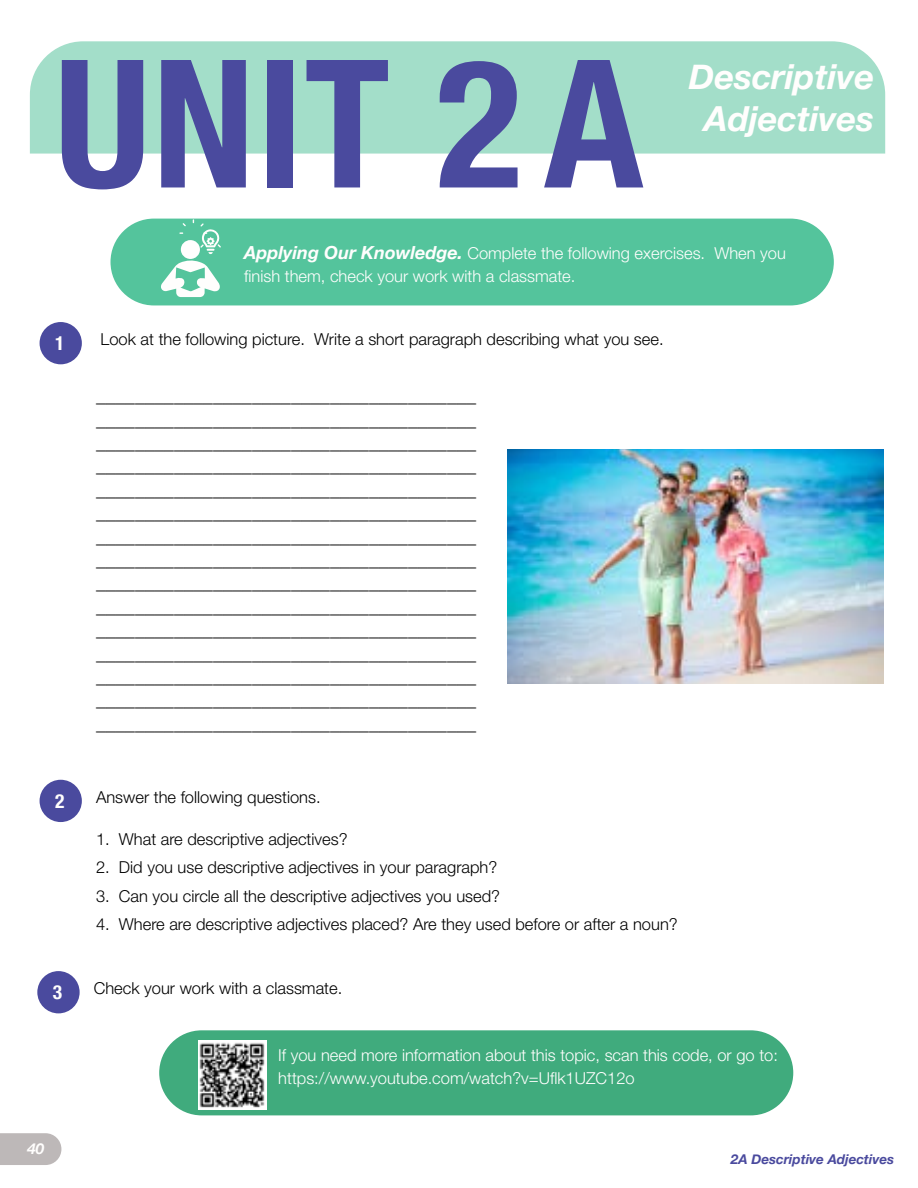
<style>
.page{position:relative;width:918px;height:1188px;background:#fff}
.page>*{position:absolute;margin:0;border:0;box-sizing:border-box;transform-origin:0 0}
.t1{font:700 condensed 178.5px "Helvetica Neue";color:#4a4a9e}
.t2{font:italic 700 34.5px/41.4px "Helvetica Neue";color:#fffefd;text-align:center}
.t3{font:italic 700 19.5px/23.4px "Helvetica Neue";color:#000;text-align:justify}
.t4{font:700 condensed 19.5px "Helvetica Neue";color:#fffefd}
.t5{font:300 16.5px "Helvetica Neue";color:#000}
.t6{font:300 16.5px/22.5px "Helvetica Neue";color:#fffefd}
.t7{font:italic 700 15px "Helvetica Neue";color:#fffefd}
.t8{font:italic 700 13.5px "Helvetica Neue";color:#4a4a9e}
.s1{font-weight:700;font-style:italic;font-size:18px}
</style>
<div class="page">
<svg style="left:0;top:1133px;width:61px;height:32px;background:#c0bbbb"></svg>
<div style="left:30px;top:41px;width:855px;height:113px;background:#a3dec9"></div>
<div style="left:111px;top:219px;width:723px;height:86px;background:#54c49c;border-radius:43px"></div>
<div style="left:40px;top:322px;width:42px;height:42px;background:#4a4a9e;border-radius:50%"></div>
<img style="left:508px;top:449px;width:376px;height:235px">
<div style="left:40px;top:780px;width:42px;height:42px;background:#4a4a9e;border-radius:50%"></div>
<div style="left:37px;top:971px;width:43px;height:42px;background:#4a4a9e;border-radius:50%"></div>
<div style="left:159px;top:1030px;width:634px;height:85px;background:#40ab7d;border-radius:43px"></div>
<img style="left:198px;top:1040px;width:69px;height:69px">
<div style="left:181px;top:240px;width:19px;height:19px;background:#fffefd;border-radius:50%"></div>
<svg style="left:161px;top:260px;width:59px;height:37px"></svg>
<svg style="left:200px;top:223px;width:21px;height:31px"></svg>
<h1 class="t1" style="left:54px;top:16px;width:590px">UNIT 2 A</h1>
<h2 class="t2" style="left:689px;top:56px;width:187px">Descriptive<br>Adjectives</h2>
<p class="t4" style="left:55px;top:332px;width:11px">1</p>
<p class="t6" style="left:244px;top:242px;width:543px"><span class="s1">Applying Our Knowledge.</span> Complete the following exercises. When you finish them, check your work with a classmate.</p>
<p class="t5" style="left:101px;top:329px;width:565px">Look at the following picture. Write a short paragraph describing what you see.</p>
<p class="t3" style="left:96px;top:383px;width:382px">_______________________________________ _______________________________________ _______________________________________ _______________________________________ _______________________________________ _______________________________________ _______________________________________ _______________________________________ _______________________________________ _______________________________________ _______________________________________ _______________________________________ _______________________________________ _______________________________________ _______________________________________</p>
<p class="t4" style="left:55px;top:789px;width:11px">2</p>
<p class="t4" style="left:53px;top:981px;width:11px">3</p>
<p class="t7" style="left:28px;top:1140px;width:18px">40</p>
<p class="t5" style="left:96px;top:787px;width:226px">Answer the following questions.</p>
<p class="t5" style="left:96px;top:829px;width:253px">1. What are descriptive adjectives?</p>
<p class="t5" style="left:96px;top:857px;width:403px">2. Did you use descriptive adjectives in your paragraph?</p>
<p class="t5" style="left:96px;top:886px;width:406px">3. Can you circle all the descriptive adjectives you used?</p>
<p class="t5" style="left:96px;top:914px;width:583px">4. Where are descriptive adjectives placed? Are they used before or after a noun?</p>
<p class="t5" style="left:94px;top:978px;width:250px">Check your work with a classmate.</p>
<p class="t6" style="left:278px;top:1044px;width:501px">If you need more information about this topic, scan this code, or go to: https://www.youtube.com/watch?v=Uflk1UZC12o</p>
<p class="t8" style="left:731px;top:1151px;width:165px">2A Descriptive Adjectives</p>
</div>
